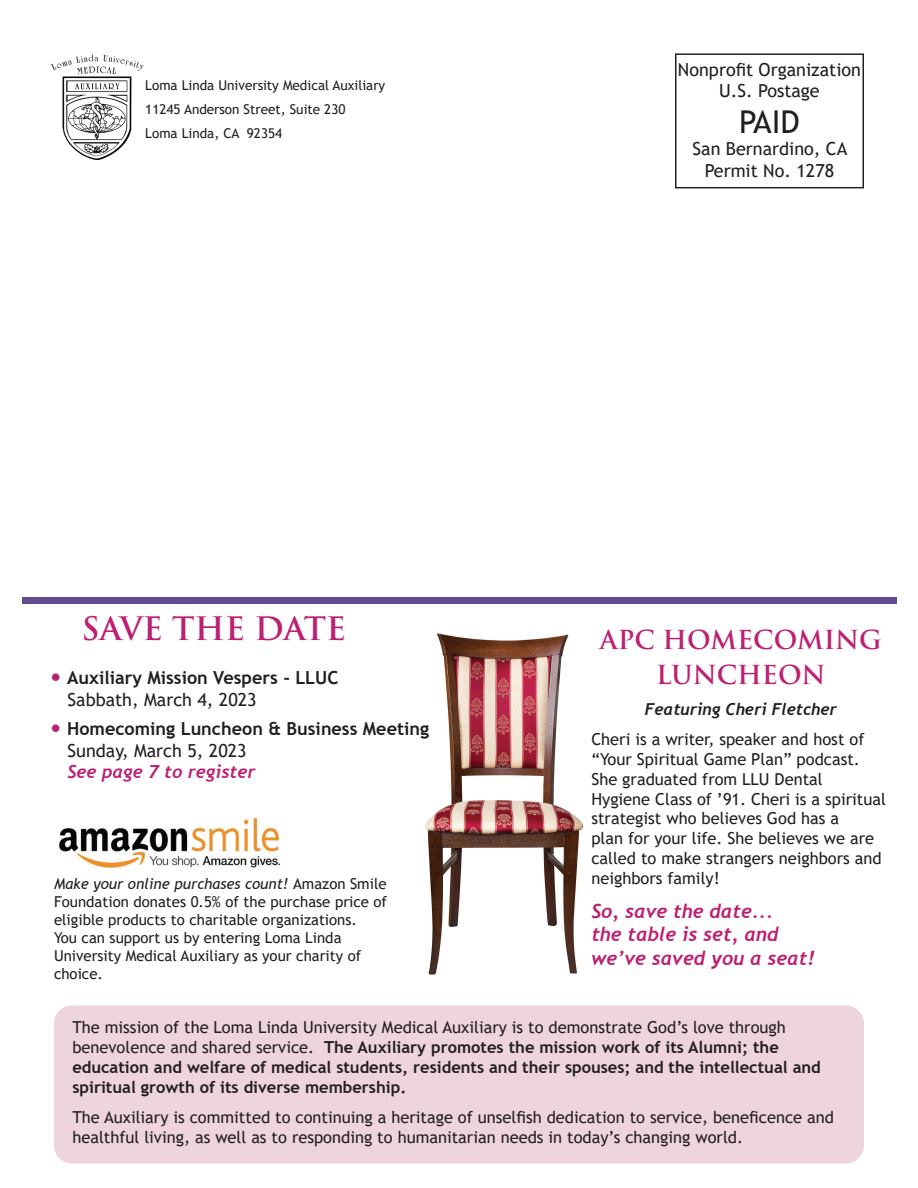
<style>
.page{position:relative;width:918px;height:1188px;background:#fff}
.page>*{position:absolute;margin:0;border:0;box-sizing:border-box;transform-origin:0 0}
.t1{font:700 31.5px "Trajan Pro";color:#bd2072}
.t2{font:31.5px "Trebuchet MS";color:#231f20}
.t3{font:700 25.5px/34.5px "Trajan Pro";color:#bd2072;text-align:center}
.t4{font:italic 700 19.5px/23.4px "Trebuchet";color:#bd2072}
.t5{font:18px/21.6px "Trebuchet MS";color:#231f20;text-align:center}
.t6{font:700 18px "Trebuchet MS";color:#231f20}
.t7{font:italic 700 18px "Trebuchet";color:#bd2072}
.t8{font:16.5px/19.8px "Trebuchet MS";color:#231f20}
.t9{font:700 16.5px/19.8px "Trebuchet MS";color:#231f20}
.t10{font:italic 700 16.5px "Trebuchet";color:#231f20}
.t11{font:15px/18px "Trebuchet MS";color:#231f20}
.t12{font:13.5px "Trebuchet MS";color:#231f20}
.s1{font-size:24px;color:#bd2072}
.s2{font-style:italic}
.s3{font-weight:400}
</style>
<div class="page">
<div style="left:675px;top:53px;width:189px;height:135px;border:2px solid #231f20"></div>
<img style="left:51px;top:54px;width:93px;height:106px">
<img style="left:59px;top:818px;width:221px;height:50px">
<div style="left:22px;top:597px;width:874px;height:7px;background:#644b92"></div>
<div style="left:54px;top:1005px;width:810px;height:159px;background:#eed4dc;border-radius:18px"></div>
<img style="left:425px;top:633px;width:159px;height:342px">
<p class="t12" style="left:145px;top:77px;width:241px">Loma Linda University Medical Auxiliary</p>
<p class="t12" style="left:145px;top:101px;width:202px">11245 Anderson Street, Suite 230</p>
<p class="t12" style="left:145px;top:125px;width:138px">Loma Linda, CA 92354</p>
<p class="t5" style="left:678px;top:59px;width:184px">Nonprofit Organization<br>U.S. Postage</p>
<p class="t2" style="left:739px;top:102px;width:62px">PAID</p>
<p class="t5" style="left:693px;top:138px;width:156px">San Bernardino, CA<br>Permit No. 1278</p>
<p class="t1" style="left:81px;top:609px;width:266px">SAVE THE DATE</p>
<p class="t6" style="left:50px;top:666px;width:290px"><span class="s1">•</span> Auxiliary Mission Vespers - LLUC</p>
<p class="t5" style="left:68px;top:688px;width:191px">Sabbath, March 4, 2023</p>
<p class="t6" style="left:50px;top:717px;width:381px"><span class="s1">•</span> Homecoming Luncheon &amp; Business Meeting</p>
<p class="t5" style="left:68px;top:739px;width:181px">Sunday, March 5, 2023</p>
<p class="t7" style="left:68px;top:760px;width:189px">See page 7 to register</p>
<p class="t11" style="left:54px;top:875px;width:335px"><span class="s2">Make your online purchases count!</span> Amazon Smile Foundation donates 0.5% of the purchase price of eligible products to charitable organizations.<br>You can support us by entering Loma Linda University Medical Auxiliary as your charity of choice.</p>
<p class="t3" style="left:600px;top:623px;width:283px">APC HOMECOMING<br>LUNCHEON</p>
<p class="t10" style="left:645px;top:698px;width:194px">Featuring Cheri Fletcher</p>
<p class="t8" style="left:591px;top:729px;width:296px">Cheri is a writer, speaker and host of “Your Spiritual Game Plan” podcast.<br>She graduated from LLU Dental<br>Hygiene Class of ’91. Cheri is a spiritual strategist who believes God has a<br>plan for your life. She believes we are called to make strangers neighbors and neighbors family!</p>
<p class="t4" style="left:591px;top:899px;width:225px">So, save the date...<br>the table is set, and we’ve saved you a seat!</p>
<p class="t9" style="left:72px;top:1017px;width:750px"><span class="s3">The mission of the Loma Linda University Medical Auxiliary is to demonstrate God’s love through benevolence and shared service.</span> The Auxiliary promotes the mission work of its Alumni; the education and welfare of medical students, residents and their spouses; and the intellectual and spiritual growth of its diverse membership.</p>
<p class="t8" style="left:72px;top:1107px;width:763px">The Auxiliary is committed to continuing a heritage of unselfish dedication to service, beneficence and healthful living, as well as to responding to humanitarian needs in today’s changing world.</p>
</div>
